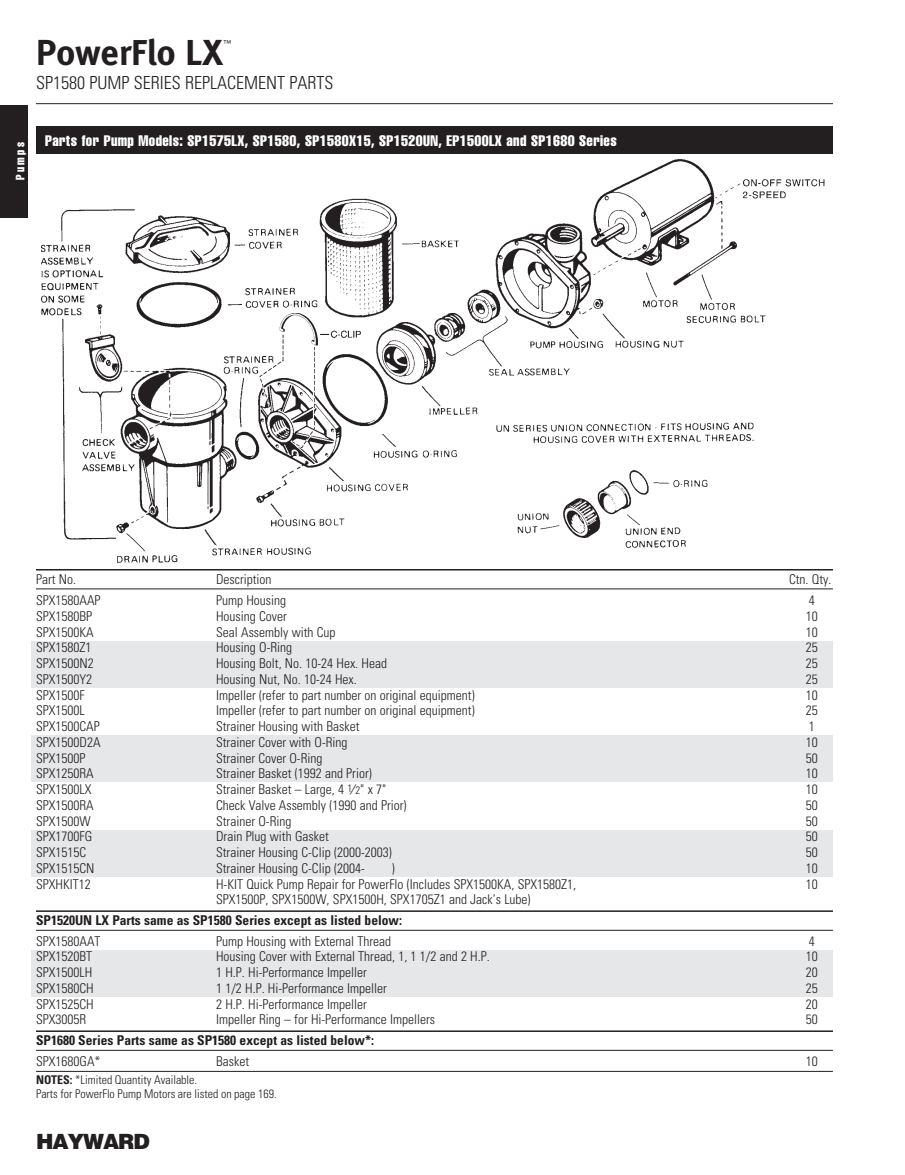
<style>
.page{position:relative;width:905px;height:1175px;background:#fff}
.page>*{position:absolute;margin:0;border:0;box-sizing:border-box;transform-origin:0 0}
.Revised_Products_Hea{font:700 36px "Meta";color:#231f20}
.t1{font:900 21px "Helvetica";letter-spacing:-.05em;color:#231f20}
.t2{font:300 condensed 18px "Univers";color:#231f20}
.t3{font:extra-condensed 15px "Helvetica";letter-spacing:.025em;color:#fff}
.t4{font:300 condensed 13.5px "Univers";color:#231f20}
.t5{font:700 condensed 13.5px "Univers";color:#231f20}
.t6{font:300 condensed 12px "Univers";color:#231f20}
.t7{font:extra-condensed 12px "Helvetica";letter-spacing:.2em;color:#fff}
.Revised_Products_Hea-2{font:8.25px "Meta";color:#231f20}
.s1{font-size:10.8px}
.s2{font-weight:700}
</style>
<div class="page">
<hr style="left:36px;top:103px;width:796px;height:1px;background:#231f20">
<div style="left:0;top:105px;width:27px;height:113px;background:#231f20"></div>
<div style="left:32px;top:640px;width:800px;height:47px;background:#e6e7e9"></div>
<div style="left:32px;top:735px;width:800px;height:47px;background:#e6e7e9"></div>
<div style="left:32px;top:830px;width:800px;height:46px;background:#e6e7e9"></div>
<div style="left:32px;top:950px;width:800px;height:46px;background:#e6e7e9"></div>
<hr style="left:36px;top:569px;width:796px;height:1px;background:#231f20">
<hr style="left:36px;top:588px;width:796px;height:1px;background:#231f20">
<hr style="left:36px;top:910px;width:796px;height:2px;background:#231f20">
<hr style="left:36px;top:930px;width:796px;height:1px;background:#231f20">
<hr style="left:36px;top:1030px;width:796px;height:2px;background:#231f20">
<hr style="left:36px;top:1050px;width:796px;height:1px;background:#231f20">
<hr style="left:36px;top:1071px;width:796px;height:1px;background:#231f20">
<img style="left:38px;top:150px;width:795px;height:440px">
<div style="left:36px;top:126px;width:796px;height:27px;background:#231f20"></div>
<p class="Revised_Products_Hea" style="left:36px;top:32px;width:189px">PowerFlo LX</p>
<p class="Revised_Products_Hea-2" style="left:223px;top:38px;width:10px">™</p>
<p class="t2" style="left:36px;top:72px;width:299px">SP1580 PUMP SERIES REPLACEMENT PARTS</p>
<p class="t7" style="left:13px;top:180px;width:40px;rotate:-90deg">Pumps</p>
<p class="t3" style="left:45px;top:131px;width:573px">Parts for Pump Models: SP1575LX, SP1580, SP1580X15, SP1520UN, EP1500LX and SP1680 Series</p>
<p class="t4" style="left:36px;top:571px;width:42px">Part No.</p>
<p class="t4" style="left:216px;top:571px;width:57px">Description</p>
<p class="t4" style="left:789px;top:571px;width:44px">Ctn. Qty.</p>
<p class="t4" style="left:36px;top:592px;width:66px">SPX1580AAP</p>
<p class="t4" style="left:216px;top:592px;width:72px">Pump Housing</p>
<p class="t4" style="left:808px;top:592px;width:7px">4</p>
<p class="t4" style="left:36px;top:608px;width:58px">SPX1580BP</p>
<p class="t4" style="left:216px;top:608px;width:72px">Housing Cover</p>
<p class="t4" style="left:806px;top:608px;width:13px">10</p>
<p class="t4" style="left:36px;top:623px;width:59px">SPX1500KA</p>
<p class="t4" style="left:216px;top:623px;width:121px">Seal Assembly with Cup</p>
<p class="t4" style="left:806px;top:623px;width:13px">10</p>
<p class="t4" style="left:36px;top:639px;width:57px">SPX1580Z1</p>
<p class="t4" style="left:216px;top:639px;width:78px">Housing O-Ring</p>
<p class="t4" style="left:806px;top:639px;width:13px">25</p>
<p class="t4" style="left:36px;top:655px;width:59px">SPX1500N2</p>
<p class="t4" style="left:216px;top:655px;width:172px">Housing Bolt, No. 10-24 Hex. Head</p>
<p class="t4" style="left:806px;top:655px;width:13px">25</p>
<p class="t4" style="left:36px;top:671px;width:58px">SPX1500Y2</p>
<p class="t4" style="left:216px;top:671px;width:142px">Housing Nut, No. 10-24 Hex.</p>
<p class="t4" style="left:806px;top:671px;width:13px">25</p>
<p class="t4" style="left:36px;top:686px;width:50px">SPX1500F</p>
<p class="t4" style="left:216px;top:686px;width:260px">Impeller (refer to part number on original equipment)</p>
<p class="t4" style="left:806px;top:686px;width:13px">10</p>
<p class="t4" style="left:36px;top:702px;width:50px">SPX1500L</p>
<p class="t4" style="left:216px;top:702px;width:260px">Impeller (refer to part number on original equipment)</p>
<p class="t4" style="left:806px;top:702px;width:13px">25</p>
<p class="t4" style="left:36px;top:718px;width:65px">SPX1500CAP</p>
<p class="t4" style="left:216px;top:718px;width:145px">Strainer Housing with Basket</p>
<p class="t4" style="left:808px;top:718px;width:7px">1</p>
<p class="t4" style="left:36px;top:734px;width:66px">SPX1500D2A</p>
<p class="t4" style="left:216px;top:734px;width:133px">Strainer Cover with O-Ring</p>
<p class="t4" style="left:806px;top:734px;width:13px">10</p>
<p class="t4" style="left:36px;top:749px;width:51px">SPX1500P</p>
<p class="t4" style="left:216px;top:749px;width:108px">Strainer Cover O-Ring</p>
<p class="t4" style="left:806px;top:749px;width:13px">50</p>
<p class="t4" style="left:36px;top:765px;width:59px">SPX1250RA</p>
<p class="t4" style="left:216px;top:765px;width:157px">Strainer Basket (1992 and Prior)</p>
<p class="t4" style="left:806px;top:765px;width:13px">10</p>
<p class="t4" style="left:36px;top:781px;width:57px">SPX1500LX</p>
<p class="t4" style="left:216px;top:781px;width:172px">Strainer Basket – Large, 4 <sup>1</sup>⁄<span class="s1">2</span>" x 7"</p>
<p class="t4" style="left:806px;top:781px;width:13px">10</p>
<p class="t4" style="left:36px;top:797px;width:59px">SPX1500RA</p>
<p class="t4" style="left:216px;top:797px;width:192px">Check Valve Assembly (1990 and Prior)</p>
<p class="t4" style="left:806px;top:797px;width:13px">50</p>
<p class="t4" style="left:36px;top:812px;width:56px">SPX1500W</p>
<p class="t4" style="left:216px;top:812px;width:77px">Strainer O-Ring</p>
<p class="t4" style="left:806px;top:812px;width:13px">50</p>
<p class="t4" style="left:36px;top:828px;width:58px">SPX1700FG</p>
<p class="t4" style="left:216px;top:828px;width:114px">Drain Plug with Gasket</p>
<p class="t4" style="left:806px;top:828px;width:13px">50</p>
<p class="t4" style="left:36px;top:844px;width:52px">SPX1515C</p>
<p class="t4" style="left:216px;top:844px;width:177px">Strainer Housing C-Clip (2000-2003)</p>
<p class="t4" style="left:806px;top:844px;width:13px">50</p>
<p class="t4" style="left:36px;top:860px;width:60px">SPX1515CN</p>
<p class="t4" style="left:216px;top:860px;width:150px">Strainer Housing C-Clip (2004-</p>
<p class="t4" style="left:392px;top:860px;width:4px">)</p>
<p class="t4" style="left:806px;top:860px;width:13px">10</p>
<p class="t4" style="left:36px;top:875px;width:56px">SPXHKIT12</p>
<p class="t4" style="left:216px;top:875px;width:361px">H-KIT Quick Pump Repair for PowerFlo (Includes SPX1500KA, SPX1580Z1,</p>
<p class="t4" style="left:806px;top:875px;width:13px">10</p>
<p class="t4" style="left:216px;top:891px;width:316px">SPX1500P, SPX1500W, SPX1500H, SPX1705Z1 and Jack’s Lube)</p>
<p class="t5" style="left:36px;top:912px;width:367px">SP1520UN LX Parts same as SP1580 Series except as listed below:</p>
<p class="t4" style="left:36px;top:932px;width:66px">SPX1580AAT</p>
<p class="t4" style="left:216px;top:932px;width:177px">Pump Housing with External Thread</p>
<p class="t4" style="left:808px;top:932px;width:7px">4</p>
<p class="t4" style="left:36px;top:948px;width:58px">SPX1520BT</p>
<p class="t4" style="left:216px;top:948px;width:275px">Housing Cover with External Thread, 1, 1 1/2 and 2 H.P.</p>
<p class="t4" style="left:806px;top:948px;width:13px">10</p>
<p class="t4" style="left:36px;top:964px;width:58px">SPX1500LH</p>
<p class="t4" style="left:216px;top:964px;width:152px">1 H.P. Hi-Performance Impeller</p>
<p class="t4" style="left:806px;top:964px;width:13px">20</p>
<p class="t4" style="left:36px;top:980px;width:59px">SPX1580CH</p>
<p class="t4" style="left:216px;top:980px;width:172px">1 1/2 H.P. Hi-Performance Impeller</p>
<p class="t4" style="left:806px;top:980px;width:13px">25</p>
<p class="t4" style="left:36px;top:995px;width:59px">SPX1525CH</p>
<p class="t4" style="left:216px;top:995px;width:152px">2 H.P. Hi-Performance Impeller</p>
<p class="t4" style="left:806px;top:995px;width:13px">20</p>
<p class="t4" style="left:36px;top:1011px;width:52px">SPX3005R</p>
<p class="t4" style="left:216px;top:1011px;width:220px">Impeller Ring – for Hi-Performance Impellers</p>
<p class="t4" style="left:806px;top:1011px;width:13px">50</p>
<p class="t5" style="left:36px;top:1032px;width:339px">SP1680 Series Parts same as SP1580 except as listed below*:</p>
<p class="t4" style="left:36px;top:1053px;width:66px">SPX1680GA*</p>
<p class="t4" style="left:216px;top:1053px;width:34px">Basket</p>
<p class="t4" style="left:806px;top:1053px;width:13px">10</p>
<p class="t6" style="left:36px;top:1073px;width:163px"><span class="s2">NOTES:</span> *Limited Quantity Available.</p>
<p class="t6" style="left:36px;top:1086px;width:242px">Parts for PowerFlo Pump Motors are listed on page 169.</p>
<p class="t1" style="left:36px;top:1128px;width:115px">HAYWARD</p>
</div>
